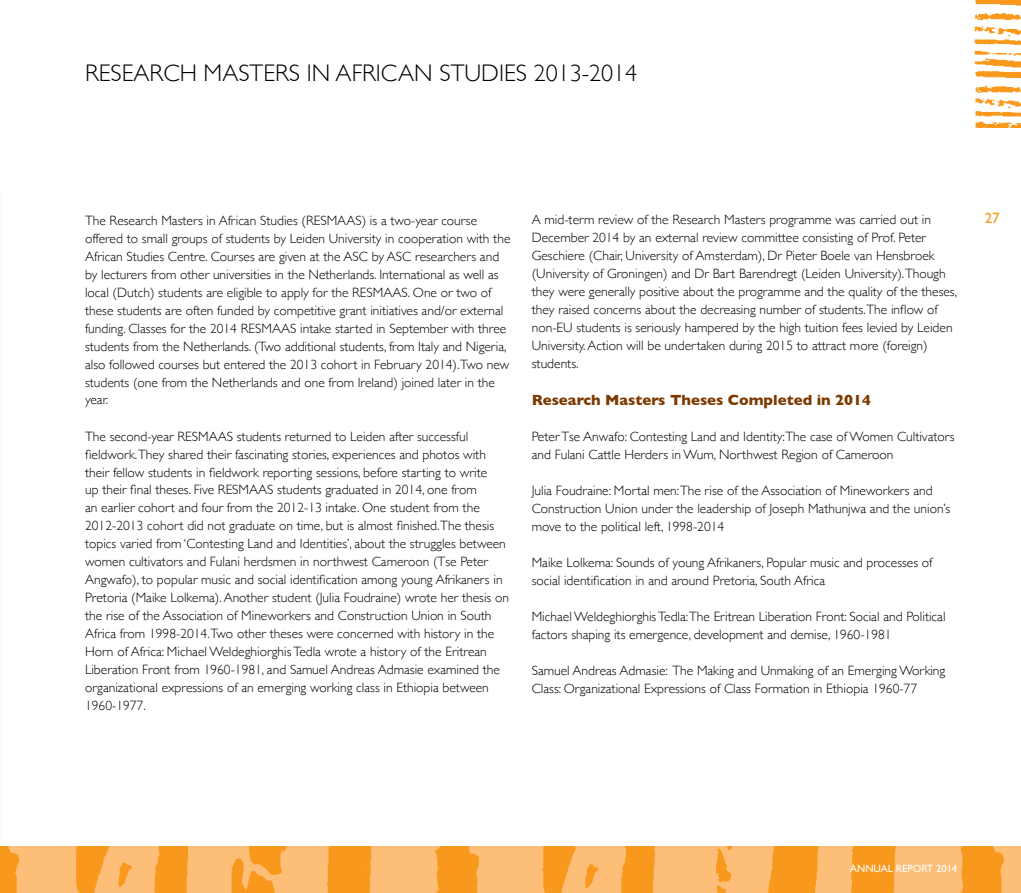
<style>
.page{position:relative;width:1021px;height:893px;background:#fff}
.page>*{position:absolute;margin:0;border:0;box-sizing:border-box;transform-origin:0 0}
.t1{font:300 24px "Gill Sans";color:#000}
.t2{font:700 15px "Gill Sans";color:#7c3a00}
.t3{font:15px "Gill Sans";color:#f8991d}
.t4{font:300 13.5px/18px "Gill Sans";color:#000}
.t5{font:10.5px "Gill Sans";color:#fff}
.s1{font-style:inherit}
</style>
<div class="page">
<img style="left:974px;top:0;width:46px;height:128px">
<img style="left:0;top:846px;width:1020px;height:47px">
<h1 class="t1" style="left:85px;top:54px;width:553px">RESEARCH MASTERS IN AFRICAN STUDIES 2013-2014</h1>
<p class="t4" style="left:85px;top:210px;width:427px">The Research Masters in African Studies (RESMAAS) is a two-year course offered to small groups of students by Leiden University in cooperation with the African Studies Centre. Courses are given at the ASC by ASC researchers and by lecturers from other universities in the Netherlands. International as well as local (Dutch) students are eligible to apply for the RESMAAS. One or two of these students are often funded by competitive grant initiatives and/or external funding. Classes for the 2014 RESMAAS intake started in September with three students from the Netherlands. (Two additional students, from Italy and Nigeria, also followed courses but entered the 2013 cohort in February 2014).Two new students (one from the Netherlands and one from Ireland) joined later in the year.</p>
<p class="t4" style="left:85px;top:426px;width:425px">The second-year RESMAAS students returned to Leiden after successful fieldwork.They shared their fascinating stories, experiences and photos with their fellow students in fieldwork reporting sessions, before starting to write<br>up their final theses. Five RESMAAS students graduated in 2014, one from<br>an earlier cohort and four from the 2012-13 intake. One student from the 2012-2013 cohort did not graduate on time, but is almost finished.The thesis topics varied from ‘Contesting Land and Identities’, about the struggles between women cultivators and Fulani herdsmen in northwest Cameroon (Tse Peter Angwafo), to popular music and social identification among young Afrikaners in Pretoria (Maike Lolkema).Another student (Julia Foudraine) wrote her thesis on the rise of the Association of Mineworkers and Construction Union in South Africa from 1998-2014.Two other theses were concerned with history in the Horn of Africa: Michael WeldeghiorghisTedla wrote a history of the Eritrean Liberation Front from 1960-1981, and Samuel Andreas Admasie examined the organizational expressions of an emerging working class in Ethiopia between 1960-1977.</p>
<p class="t4" style="left:532px;top:210px;width:427px">A mid-term review of the Research Masters programme was carried out in December 2014 by an external review committee consisting of Prof. Peter Geschiere (Chair, University of Amsterdam), Dr Pieter Boele van Hensbroek (University of Groningen) and Dr Bart Barendregt (Leiden University).Though they were generally positive about the programme and the quality of the theses, they raised concerns about the decreasing number of students.The inflow of non-EU students is seriously hampered by the high tuition fees levied by Leiden University.Action will be undertaken during 2015 to attract more (foreign) students.</p>
<p class="t2" style="left:531px;top:388px;width:341px">Research Masters Theses Completed in 2014</p>
<p class="t4" style="left:531px;top:426px;width:424px">Peter Tse Anwafo: Contesting Land and Identity:The case of Women Cultivators and Fulani Cattle Herders in Wum, Northwest Region of Cameroon</p>
<p class="t4" style="left:531px;top:480px;width:420px">Julia Foudraine: Mortal men:The rise of the Association of Mineworkers and<br>Construction Union under the leadership of Joseph Mathunjwa and the union’s move to the political left, 1998-2014</p>
<p class="t4" style="left:531px;top:552px;width:402px">Maike Lolkema: Sounds of young Afrikaners, Popular music and processes of social identification in and around Pretoria, South Africa</p>
<p class="t4" style="left:531px;top:606px;width:415px">Michael WeldeghiorghisTedla:The Eritrean Liberation Front: Social and Political factors shaping its emergence, development and demise, 1960-1981</p>
<p class="t4" style="left:531px;top:660px;width:415px">Samuel Andreas Admasie: The Making and Unmaking of an Emerging Working<br>Class: Organizational Expressions of Class Formation in Ethiopia 1960-77</p>
<p class="t3" style="left:984px;top:209px;width:16px">27</p>
<p class="t5" style="left:850px;top:862px;width:108px">ANNUAL REPORT <span class="s1">2014</span></p>
</div>
